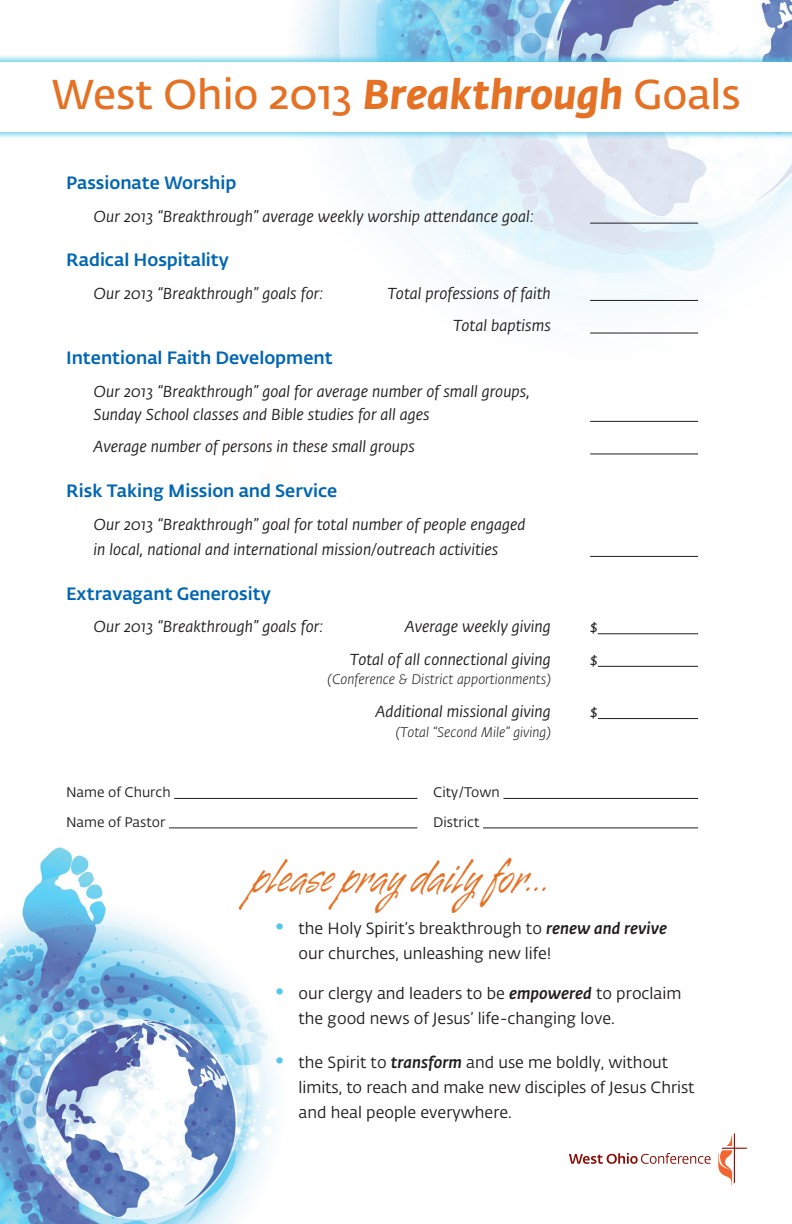
<style>
.page{position:relative;width:792px;height:1224px;background:#fff}
.page>*{position:absolute;margin:0;border:0;box-sizing:border-box;transform-origin:0 0}
.t1{font:600 41.2px "Fedra Sans Alt Std";color:#e57125}
.t2{font:39.3px "Galgo Script";letter-spacing:.03em;color:#e57125}
.t3{font:500 17.7px "Fedra Sans Alt Std";color:#0166b3}
.t4{font:16.1px/25px "Fedra Sans Alt Std";color:#231f20}
.Goals{font:italic 15.7px/22.8px "Fedra Sans Alt Std";color:#231f20}
.Goals-2{font:italic 300 13.7px "Fedra Sans Alt Std";color:#231f20}
.t5{font:13.7px "Fedra Sans Alt Std";color:#231f20}
.s1{font-weight:700;font-style:italic}
.s2{font-size:21.4px;color:#50c8ea}
.s3{font-weight:500;font-style:italic}
</style>
<div class="page">
<img style="left:300px;top:0;width:492px;height:455px">
<img style="left:0;top:827px;width:293px;height:397px">
<svg style="left:718px;top:1133px;width:30px;height:53px"></svg>
<svg style="left:569px;top:1153px;width:142px;height:11px"></svg>
<svg style="left:300px;top:140px;width:492px;height:236px"></svg>
<hr style="left:590px;top:223px;width:108px;height:1px;background:#231f20">
<hr style="left:590px;top:300px;width:108px;height:1px;background:#231f20">
<hr style="left:590px;top:333px;width:108px;height:1px;background:#231f20">
<hr style="left:590px;top:421px;width:108px;height:1px;background:#231f20">
<hr style="left:590px;top:454px;width:108px;height:1px;background:#231f20">
<hr style="left:590px;top:556px;width:108px;height:1px;background:#231f20">
<hr style="left:598px;top:633px;width:100px;height:1px;background:#231f20">
<hr style="left:598px;top:666px;width:100px;height:1px;background:#231f20">
<hr style="left:598px;top:718px;width:100px;height:1px;background:#231f20">
<hr style="left:174px;top:798px;width:243px;height:1px;background:#231f20">
<hr style="left:503px;top:798px;width:195px;height:1px;background:#231f20">
<hr style="left:169px;top:828px;width:248px;height:1px;background:#231f20">
<hr style="left:483px;top:828px;width:215px;height:1px;background:#231f20">
<div style="left:0;top:54px;width:792px;height:86px;background:#50c8ea;opacity:.75"></div>
<div style="left:0;top:62px;width:792px;height:69px;background:#fff"></div>
<p class="t1" style="left:51px;top:70px;width:691px">West Ohio 2013 <span class="s1">Breakthrough</span> Goals</p>
<p class="t3" style="left:66px;top:172px;width:172px">Passionate Worship</p>
<p class="Goals" style="left:94px;top:205px;width:442px">Our 2013 “Breakthrough” average weekly worship attendance goal:</p>
<p class="t3" style="left:66px;top:249px;width:164px">Radical Hospitality</p>
<p class="Goals" style="left:94px;top:282px;width:232px">Our 2013 “Breakthrough” goals for:</p>
<p class="Goals" style="left:388px;top:282px;width:165px">Total professions of faith</p>
<p class="Goals" style="left:453px;top:315px;width:99px">Total baptisms</p>
<p class="t3" style="left:66px;top:347px;width:268px">Intentional Faith Development</p>
<p class="Goals" style="left:94px;top:380px;width:438px">Our 2013 “Breakthrough” goal for average number of small groups,<br>Sunday School classes and Bible studies for all ages</p>
<p class="Goals" style="left:94px;top:436px;width:323px">Average number of persons in these small groups</p>
<p class="t3" style="left:66px;top:480px;width:273px">Risk Taking Mission and Service</p>
<p class="Goals" style="left:94px;top:512px;width:433px;line-height:25.1px">Our 2013 “Breakthrough” goal for total number of people engaged in local, national and international mission/outreach activities</p>
<p class="t3" style="left:66px;top:582px;width:206px">Extravagant Generosity</p>
<p class="Goals" style="left:94px;top:616px;width:232px">Our 2013 “Breakthrough” goals for:</p>
<p class="Goals" style="left:405px;top:616px;width:147px">Average weekly giving</p>
<p class="Goals" style="left:590px;top:616px;width:9px">$</p>
<p class="Goals" style="left:350px;top:648px;width:202px">Total of all connectional giving</p>
<p class="Goals" style="left:590px;top:648px;width:9px">$</p>
<p class="Goals-2" style="left:328px;top:671px;width:225px">(Conference &amp; District apportionments)</p>
<p class="Goals" style="left:376px;top:700px;width:177px">Additional missional giving</p>
<p class="Goals" style="left:590px;top:700px;width:9px">$</p>
<p class="Goals-2" style="left:396px;top:724px;width:157px">(Total “Second Mile” giving)</p>
<p class="t5" style="left:66px;top:784px;width:106px">Name of Church</p>
<p class="t5" style="left:433px;top:784px;width:68px">City/Town</p>
<p class="t5" style="left:66px;top:813px;width:101px">Name of Pastor</p>
<p class="t5" style="left:433px;top:813px;width:48px">District</p>
<p class="t2" style="left:252px;top:854px;width:299px">please pray daily for...</p>
<p class="t4" style="left:299px;top:916px;width:370px;text-indent:-23px"><span class="s2">•</span> the Holy Spirit’s breakthrough to <span class="s3">renew and revive </span>our churches, unleashing new life!</p>
<p class="t4" style="left:299px;top:981px;width:384px;text-indent:-23px"><span class="s2">•</span> our clergy and leaders to be <span class="s3">empowered</span> to proclaim the good news of Jesus’ life-changing love.</p>
<p class="t4" style="left:299px;top:1050px;width:398px;text-indent:-23px"><span class="s2">•</span> the Spirit to <span class="s3">transform</span> and use me boldly, without limits, to reach and make new disciples of Jesus Christ and heal people everywhere.</p>
</div>
